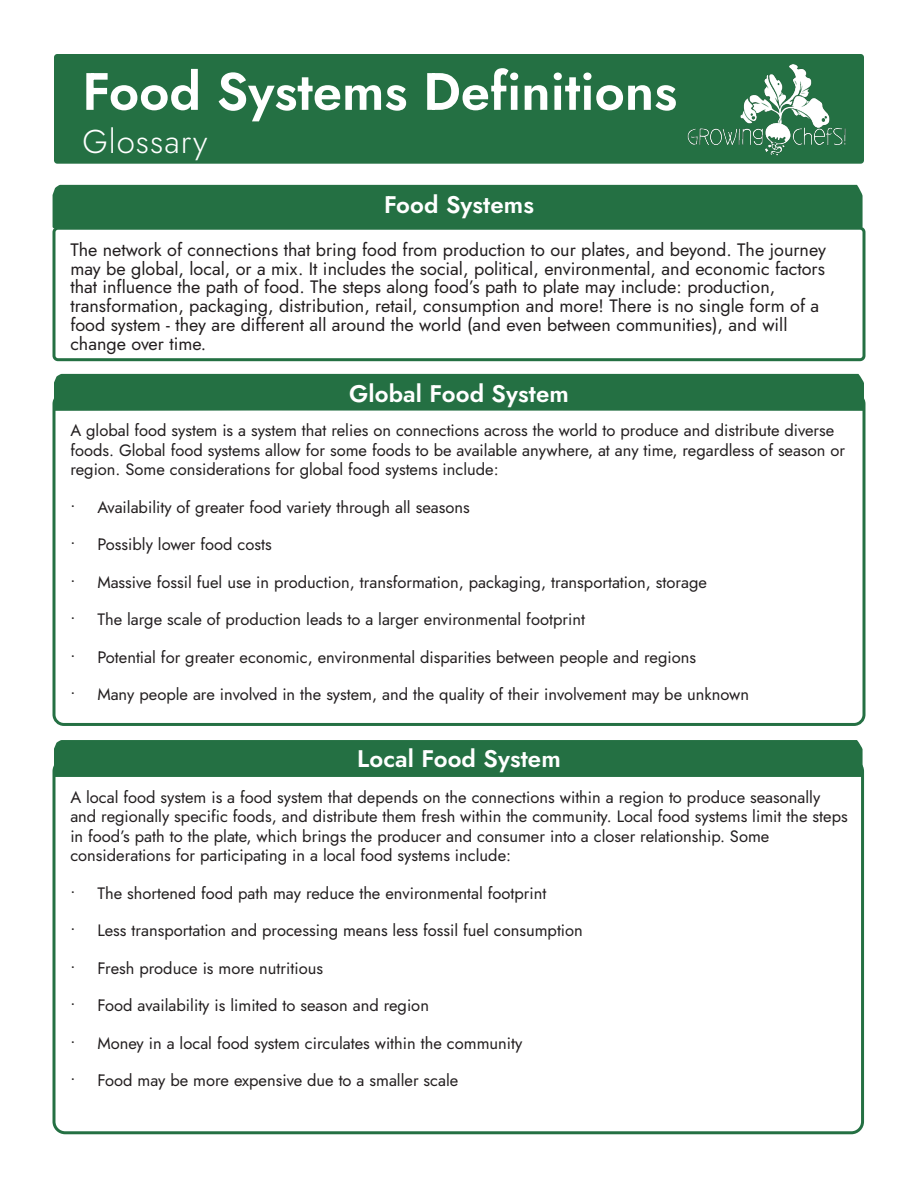
<style>
.page{position:relative;width:918px;height:1188px;background:#fff}
.page>*{position:absolute;margin:0;border:0;box-sizing:border-box;transform-origin:0 0}
.t1{font:600 52.5px "Jost";color:#fff}
.t2{font:300 33px "Jost";letter-spacing:.03em;color:#fff}
.t3{font:600 24px "Jost";letter-spacing:.005em;color:#fff}
.t4{font:18px/18.8px "Jost";color:#231f20}
.t5{font:16.5px/19.5px "Jost";color:#231f20}
</style>
<div class="page">
<div style="left:54px;top:54px;width:810px;height:110px;background:#247043;border-radius:3px"></div>
<div style="left:52px;top:227px;width:814px;height:134px;background:#fff;border:3px solid #247043;border-radius:4px"></div>
<div style="left:52px;top:393px;width:814px;height:333px;background:#fff;border:3px solid #247043;border-radius:10px"></div>
<div style="left:52px;top:759px;width:812px;height:375px;background:#fff;border:3px solid #247043;border-radius:11px"></div>
<div style="left:53px;top:185px;width:810px;height:43px;background:#247043"></div>
<div style="left:54px;top:374px;width:810px;height:37px;background:#247043"></div>
<div style="left:54px;top:740px;width:809px;height:37px;background:#247043"></div>
<img style="left:675px;top:54px;width:188px;height:110px">
<h1 class="t1" style="left:82px;top:54px;width:596px">Food Systems Definitions</h1>
<h2 class="t2" style="left:82px;top:118px;width:127px">Glossary</h2>
<h3 class="t3" style="left:384px;top:188px;width:151px">Food Systems</h3>
<p class="t4" style="left:70px;top:240px;width:757px">The network of connections that bring food from production to our plates, and beyond. The journey may be global, local, or a mix. It includes the social, political, environmental, and economic factors that influence the path of food. The steps along food’s path to plate may include: production, transformation, packaging, distribution, retail, consumption and more! There is no single form of a food system - they are different all around the world (and even between communities), and will change over time.</p>
<h3 class="t3" style="left:349px;top:376px;width:221px">Global Food System</h3>
<p class="t5" style="left:70px;top:421px;width:776px">A global food system is a system that relies on connections across the world to produce and distribute diverse foods. Global food systems allow for some foods to be available anywhere, at any time, regardless of season or region. Some considerations for global food systems include:</p>
<p class="t5" style="left:70px;top:497px;width:401px">• Availability of greater food variety through all seasons</p>
<p class="t5" style="left:70px;top:535px;width:203px">• Possibly lower food costs</p>
<p class="t5" style="left:70px;top:572px;width:638px">• Massive fossil fuel use in production, transformation, packaging, transportation, storage</p>
<p class="t5" style="left:70px;top:610px;width:516px">• The large scale of production leads to a larger environmental footprint</p>
<p class="t5" style="left:70px;top:647px;width:627px">• Potential for greater economic, environmental disparities between people and regions</p>
<p class="t5" style="left:70px;top:685px;width:680px">• Many people are involved in the system, and the quality of their involvement may be unknown</p>
<h3 class="t3" style="left:357px;top:741px;width:205px">Local Food System</h3>
<p class="t5" style="left:70px;top:787px;width:779px">A local food system is a food system that depends on the connections within a region to produce seasonally and regionally specific foods, and distribute them fresh within the community. Local food systems limit the steps in food’s path to the plate, which brings the producer and consumer into a closer relationship. Some considerations for participating in a local food systems include:</p>
<p class="t5" style="left:70px;top:883px;width:478px">• The shortened food path may reduce the environmental footprint</p>
<p class="t5" style="left:70px;top:921px;width:514px">• Less transportation and processing means less fossil fuel consumption</p>
<p class="t5" style="left:70px;top:958px;width:254px">• Fresh produce is more nutritious</p>
<p class="t5" style="left:70px;top:996px;width:360px">• Food availability is limited to season and region</p>
<p class="t5" style="left:70px;top:1033px;width:454px">• Money in a local food system circulates within the community</p>
<p class="t5" style="left:70px;top:1071px;width:390px">• Food may be more expensive due to a smaller scale</p>
</div>
